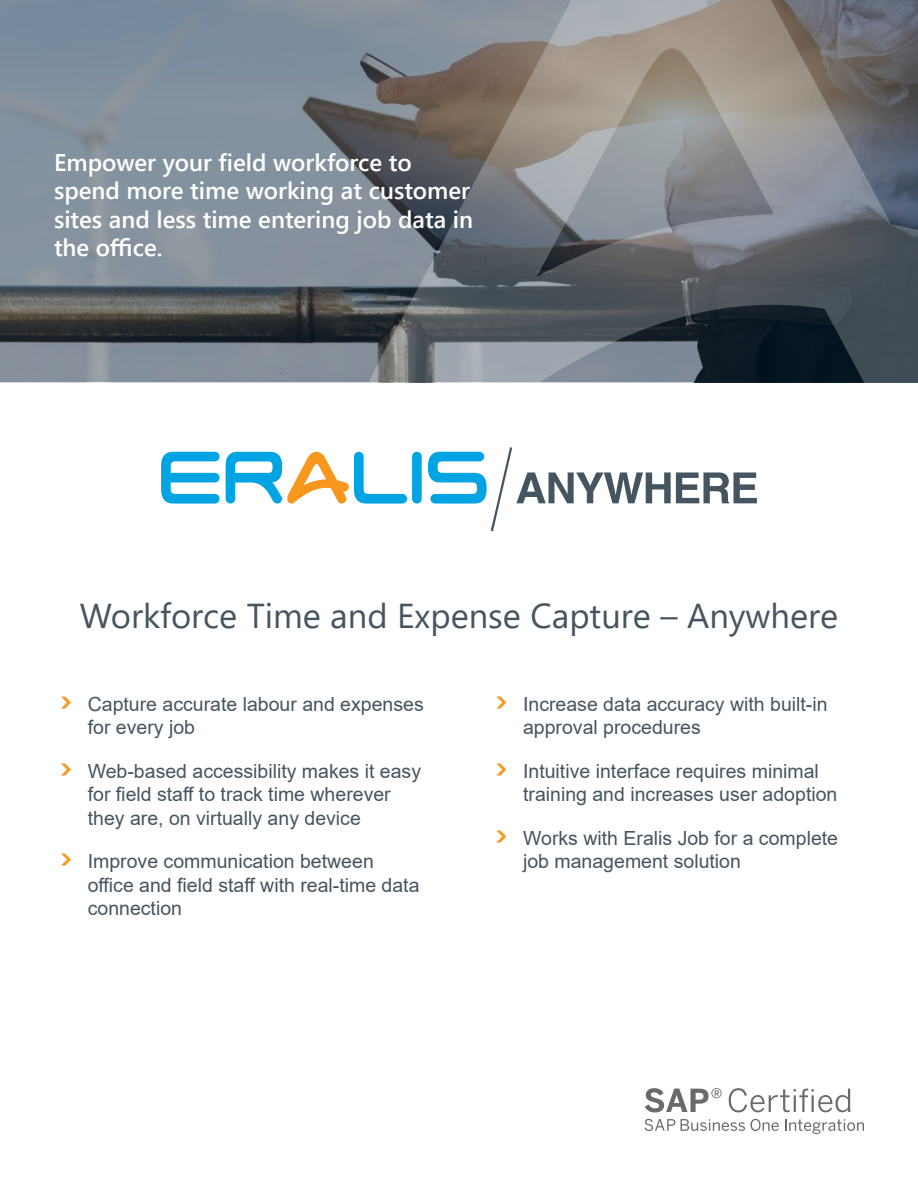
<style>
.page{position:relative;width:918px;height:1188px;background:#fff}
.page>*{position:absolute;margin:0;border:0;box-sizing:border-box;transform-origin:0 0}
.t1{font:34.5px "Segoe UI";color:#455560}
.t2{font:600 24px/28.5px "Segoe UI";color:#fff}
.t3{font:19.5px/23.4px "Arial";color:#455560}
</style>
<div class="page">
<svg style="left:0;top:0;width:362px;height:382px;background:#77838e"></svg>
<svg style="left:362px;top:0;width:556px;height:382px;background:#707275"></svg>
<svg style="left:645px;top:1088px;width:77px;height:24px"></svg>
<svg style="left:729px;top:1088px;width:122px;height:24px"></svg>
<svg style="left:645px;top:1119px;width:30px;height:12px"></svg>
<svg style="left:681px;top:1119px;width:64px;height:12px"></svg>
<svg style="left:751px;top:1119px;width:28px;height:12px"></svg>
<svg style="left:785px;top:1119px;width:79px;height:15px"></svg>
<svg style="left:161px;top:452px;width:59px;height:52px"></svg>
<svg style="left:226px;top:451px;width:196px;height:53px"></svg>
<svg style="left:428px;top:447px;width:329px;height:84px"></svg>
<p class="t2" style="left:54px;top:148px;width:421px">Empower your field workforce to spend more time working at customer sites and less time entering job data in the office.</p>
<h1 class="t1" style="left:80px;top:588px;width:760px">Workforce Time and Expense Capture – Anywhere</h1>
<p class="t3" style="left:88px;top:692px;width:338px">Capture accurate labour and expenses for every job</p>
<p class="t3" style="left:88px;top:759px;width:335px">Web-based accessibility makes it easy for field staff to track time wherever they are, on virtually any device</p>
<p class="t3" style="left:88px;top:850px;width:333px">Improve communication between office and field staff with real-time data connection</p>
<p class="t3" style="left:523px;top:692px;width:306px">Increase data accuracy with built-in approval procedures</p>
<p class="t3" style="left:523px;top:759px;width:316px">Intuitive interface requires minimal training and increases user adoption</p>
<p class="t3" style="left:523px;top:826px;width:316px">Works with Eralis Job for a complete job management solution</p>
</div>
